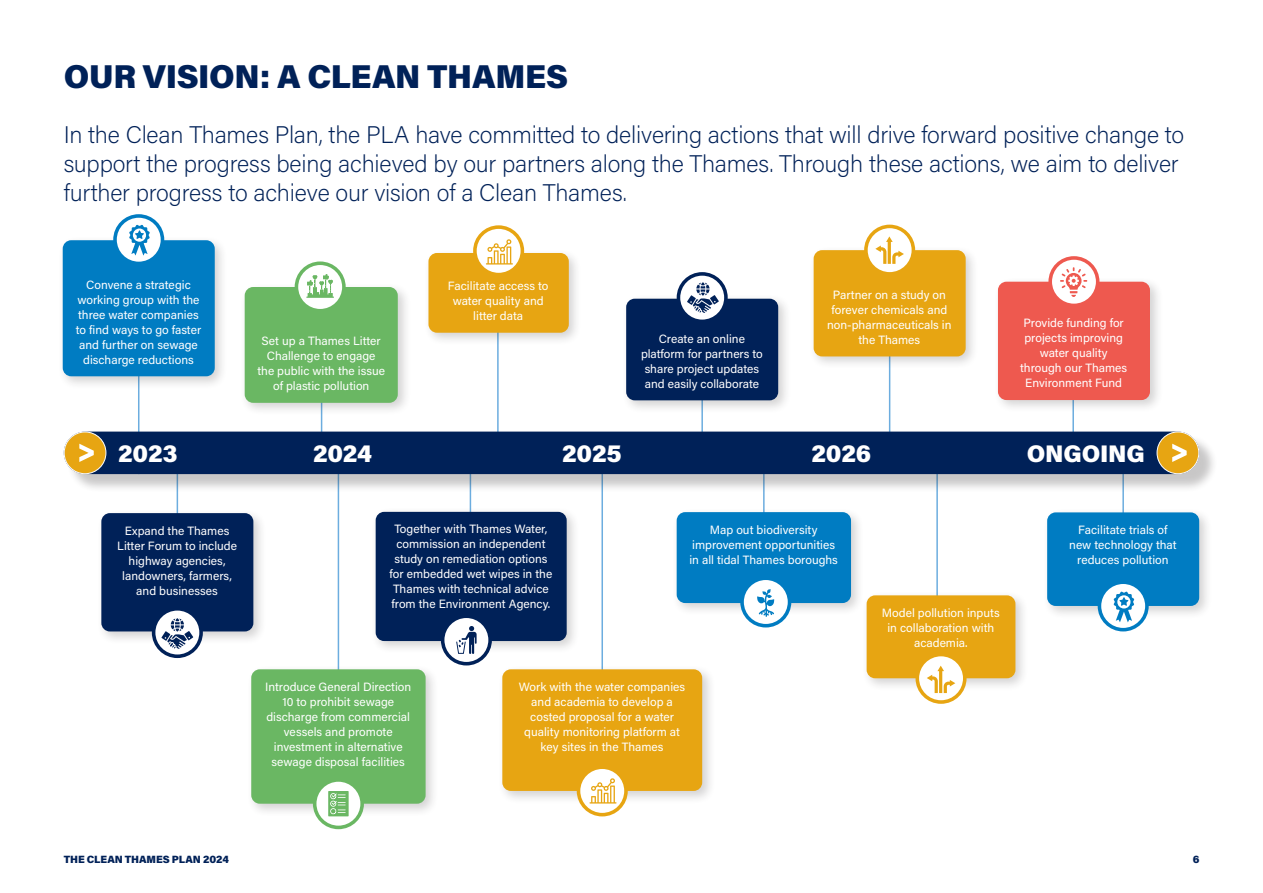
<style>
.page{position:relative;width:1263px;height:893px;background:#fff}
.page>*{position:absolute;margin:0;border:0;box-sizing:border-box;transform-origin:0 0}
._2022_Main_page_heading{font:900 33px "Acumin Pro";letter-spacing:-.01em;color:#002158}
._2022_Subheading_1{font:200 24px/28.8px "Acumin Pro";letter-spacing:-.01em;color:#002158}
._2022_Main_page_heading-2{font:900 24px "Acumin Pro";letter-spacing:-.01em;color:#fff}
._2022_Body_text_9_12{font:12px/15px "Acumin Pro";color:#fff;text-align:center}
.t1{font:900 10.5px "Acumin Pro";letter-spacing:-.01em;color:#002158}
</style>
<div class="page">
<hr style="left:177px;top:451px;width:1px;height:143px;background:#6caddf">
<div style="left:97px;top:508px;width:170px;height:137px;background:#231f20;opacity:.2"></div>
<div style="left:101px;top:513px;width:152px;height:118px;background:#002158;border-radius:9px"></div>
<hr style="left:497px;top:299px;width:2px;height:159px;background:#6caddf">
<hr style="left:138px;top:300px;width:1px;height:174px;background:#6caddf">
<div style="left:58px;top:235px;width:170px;height:155px;background:#231f20;opacity:.2"></div>
<div style="left:63px;top:240px;width:152px;height:136px;background:#007cc2;border-radius:9px"></div>
<hr style="left:701px;top:364px;width:2px;height:82px;background:#6caddf">
<div style="left:621px;top:294px;width:170px;height:120px;background:#231f20;opacity:.2"></div>
<div style="left:626px;top:299px;width:152px;height:101px;background:#002158;border-radius:9px"></div>
<hr style="left:889px;top:308px;width:1px;height:162px;background:#6caddf">
<hr style="left:1072px;top:347px;width:2px;height:125px;background:#6caddf">
<div style="left:809px;top:245px;width:170px;height:125px;background:#231f20;opacity:.2"></div>
<div style="left:814px;top:250px;width:152px;height:106px;background:#e7a512;border-radius:9px"></div>
<hr style="left:338px;top:454px;width:1px;height:260px;background:#6caddf">
<div style="left:246px;top:665px;width:193px;height:152px;background:#231f20;opacity:.2"></div>
<div style="left:251px;top:669px;width:175px;height:135px;background:#6ab763;border-radius:9px"></div>
<hr style="left:1122px;top:462px;width:2px;height:101px;background:#6caddf">
<div style="left:1042px;top:508px;width:170px;height:111px;background:#231f20;opacity:.2"></div>
<div style="left:1047px;top:512px;width:152px;height:94px;background:#007cc2;border-radius:9px"></div>
<hr style="left:936px;top:462px;width:2px;height:150px;background:#6caddf">
<div style="left:993px;top:277px;width:170px;height:137px;background:#231f20;opacity:.2"></div>
<div style="left:998px;top:282px;width:152px;height:118px;background:#ee594f;border-radius:9px"></div>
<hr style="left:601px;top:462px;width:2px;height:213px;background:#6caddf">
<div style="left:498px;top:665px;width:218px;height:139px;background:#231f20;opacity:.2"></div>
<div style="left:502px;top:669px;width:200px;height:122px;background:#e7a512;border-radius:9px"></div>
<hr style="left:763px;top:462px;width:2px;height:67px;background:#6caddf">
<div style="left:672px;top:507px;width:192px;height:109px;background:#231f20;opacity:.2"></div>
<div style="left:677px;top:512px;width:174px;height:91px;background:#007cc2;border-radius:9px"></div>
<hr style="left:470px;top:468px;width:1px;height:73px;background:#6caddf">
<div style="left:424px;top:248px;width:158px;height:98px;background:#231f20;opacity:.2"></div>
<div style="left:428px;top:253px;width:141px;height:80px;background:#e7a512;border-radius:9px"></div>
<hr style="left:321px;top:344px;width:1px;height:124px;background:#6caddf">
<div style="left:240px;top:282px;width:171px;height:134px;background:#231f20;opacity:.2"></div>
<div style="left:245px;top:287px;width:153px;height:116px;background:#6ab763;border-radius:9px"></div>
<div style="left:67px;top:434px;width:1150px;height:59px;background:#231f20;opacity:.25"></div>
<div style="left:64px;top:432px;width:1135px;height:42px;background:#002158;border-radius:21px"></div>
<div style="left:1157px;top:432px;width:42px;height:42px;background:#e7a512;border-radius:50%"></div>
<div style="left:1157px;top:432px;width:42px;height:42px;border:1px solid #fff;border-radius:50%"></div>
<svg style="left:1172px;top:444px;width:15px;height:18px"></svg>
<div style="left:64px;top:432px;width:42px;height:42px;background:#e7a512;border-radius:50%"></div>
<div style="left:64px;top:432px;width:42px;height:42px;border:1px solid #fff;border-radius:50%"></div>
<svg style="left:79px;top:444px;width:15px;height:18px"></svg>
<svg style="left:115px;top:216px;width:47px;height:47px"></svg>
<div style="left:113px;top:214px;width:51px;height:51px;border:4px solid #007cc2;border-radius:50%"></div>
<svg style="left:129px;top:225px;width:21px;height:31px"></svg>
<svg style="left:1099px;top:582px;width:48px;height:48px"></svg>
<div style="left:1098px;top:580px;width:51px;height:51px;border:4px solid #007cc2;border-radius:50%"></div>
<svg style="left:1113px;top:591px;width:21px;height:31px"></svg>
<svg style="left:296px;top:263px;width:48px;height:48px"></svg>
<div style="left:295px;top:261px;width:51px;height:51px;border:4px solid #6ab763;border-radius:50%"></div>
<svg style="left:307px;top:274px;width:27px;height:24px"></svg>
<svg style="left:154px;top:609px;width:47px;height:47px"></svg>
<div style="left:152px;top:607px;width:51px;height:51px;border:4px solid #002158;border-radius:50%"></div>
<svg style="left:161px;top:618px;width:32px;height:31px"></svg>
<svg style="left:678px;top:274px;width:48px;height:47px"></svg>
<div style="left:677px;top:272px;width:51px;height:51px;border:4px solid #002158;border-radius:50%"></div>
<svg style="left:687px;top:282px;width:32px;height:31px"></svg>
<svg style="left:315px;top:780px;width:47px;height:47px"></svg>
<div style="left:313px;top:778px;width:51px;height:51px;border:4px solid #6ab763;border-radius:50%"></div>
<svg style="left:328px;top:791px;width:21px;height:25px"></svg>
<svg style="left:475px;top:227px;width:47px;height:48px"></svg>
<div style="left:473px;top:225px;width:51px;height:51px;border:4px solid #e7a512;border-radius:50%"></div>
<svg style="left:486px;top:239px;width:27px;height:26px"></svg>
<svg style="left:578px;top:767px;width:48px;height:48px"></svg>
<div style="left:577px;top:765px;width:51px;height:51px;border:4px solid #e7a512;border-radius:50%"></div>
<svg style="left:589px;top:778px;width:27px;height:25px"></svg>
<svg style="left:866px;top:226px;width:47px;height:48px"></svg>
<div style="left:864px;top:225px;width:51px;height:51px;border:4px solid #e7a512;border-radius:50%"></div>
<svg style="left:875px;top:236px;width:29px;height:28px"></svg>
<svg style="left:1050px;top:258px;width:48px;height:47px"></svg>
<div style="left:1048px;top:256px;width:51px;height:51px;border:4px solid #ee594f;border-radius:50%"></div>
<svg style="left:1060px;top:267px;width:27px;height:30px"></svg>
<div style="left:742px;top:578px;width:47px;height:48px;background:#fff;border-radius:50%"></div>
<div style="left:740px;top:576px;width:51px;height:51px;border:4px solid #007cc2;border-radius:50%"></div>
<svg style="left:757px;top:589px;width:17px;height:28px"></svg>
<div style="left:371px;top:507px;width:209px;height:148px;background:#231f20;opacity:.2"></div>
<div style="left:376px;top:512px;width:191px;height:129px;background:#002158;border-radius:9px"></div>
<svg style="left:443px;top:616px;width:47px;height:48px"></svg>
<div style="left:441px;top:614px;width:51px;height:51px;border:4px solid #002158;border-radius:50%"></div>
<svg style="left:456px;top:626px;width:21px;height:28px"></svg>
<div style="left:862px;top:591px;width:167px;height:101px;background:#231f20;opacity:.2"></div>
<div style="left:867px;top:595px;width:148px;height:83px;background:#e7a512;border-radius:9px"></div>
<svg style="left:917px;top:654px;width:48px;height:48px"></svg>
<div style="left:915px;top:653px;width:51px;height:51px;border:4px solid #e7a512;border-radius:50%"></div>
<svg style="left:927px;top:666px;width:28px;height:27px"></svg>
<p class="_2022_Main_page_heading" style="left:64px;top:53px;width:506px">OUR VISION: A CLEAN THAMES</p>
<p class="_2022_Subheading_1" style="left:64px;top:120px;width:1122px">In the Clean Thames Plan, the PLA have committed to delivering actions that will drive forward positive change to support the progress being achieved by our partners along the Thames. Through these actions, we aim to deliver further progress to achieve our vision of a Clean Thames.</p>
<p class="_2022_Body_text_9_12" style="left:76px;top:276px;width:127px">Convene a strategic working group with the three water companies to find ways to go faster and further on sewage discharge reductions</p>
<p class="_2022_Body_text_9_12" style="left:257px;top:333px;width:129px">Set up a Thames Litter<br>Challenge to engage the public with the issue of plastic pollution</p>
<p class="_2022_Body_text_9_12" style="left:448px;top:278px;width:102px">Facilitate access to water quality and litter data</p>
<p class="_2022_Body_text_9_12" style="left:641px;top:330px;width:123px">Create an online platform for partners to share project updates and easily collaborate</p>
<p class="_2022_Body_text_9_12" style="left:827px;top:286px;width:126px">Partner on a study on forever chemicals and non-pharmaceuticals in the Thames</p>
<p class="_2022_Body_text_9_12" style="left:1020px;top:315px;width:109px">Provide funding for projects improving water quality through our Thames<br>Environment Fund</p>
<p class="_2022_Main_page_heading-2" style="left:118px;top:436px;width:61px">2023</p>
<p class="_2022_Main_page_heading-2" style="left:313px;top:436px;width:61px">2024</p>
<p class="_2022_Main_page_heading-2" style="left:562px;top:436px;width:61px">2025</p>
<p class="_2022_Main_page_heading-2" style="left:811px;top:436px;width:61px">2026</p>
<p class="_2022_Main_page_heading-2" style="left:1027px;top:436px;width:119px">ONGOING</p>
<p class="_2022_Body_text_9_12" style="left:117px;top:522px;width:121px">Expand the Thames<br>Litter Forum to include highway agencies, landowners, farmers, and businesses</p>
<p class="_2022_Body_text_9_12" style="left:390px;top:521px;width:164px">Together with Thames Water, commission an independent study on remediation options for embedded wet wipes in the<br>Thames with technical advice from the Environment Agency.</p>
<p class="_2022_Body_text_9_12" style="left:689px;top:521px;width:150px">Map out biodiversity improvement opportunities in all tidal Thames boroughs</p>
<p class="_2022_Body_text_9_12" style="left:265px;top:679px;width:148px">Introduce General Direction<br>10 to prohibit sewage discharge from commercial vessels and promote investment in alternative sewage disposal facilities</p>
<p class="_2022_Body_text_9_12" style="left:519px;top:679px;width:168px">Work with the water companies and academia to develop a costed proposal for a water quality monitoring platform at key sites in the Thames</p>
<p class="_2022_Body_text_9_12" style="left:882px;top:605px;width:120px">Model pollution inputs in collaboration with academia.</p>
<p class="_2022_Body_text_9_12" style="left:1069px;top:522px;width:109px">Facilitate trials of new technology that reduces pollution</p>
<p class="t1" style="left:64px;top:852px;width:167px">THE CLEAN THAMES PLAN 2024</p>
<p class="t1" style="left:1193px;top:852px;width:8px">6</p>
</div>
